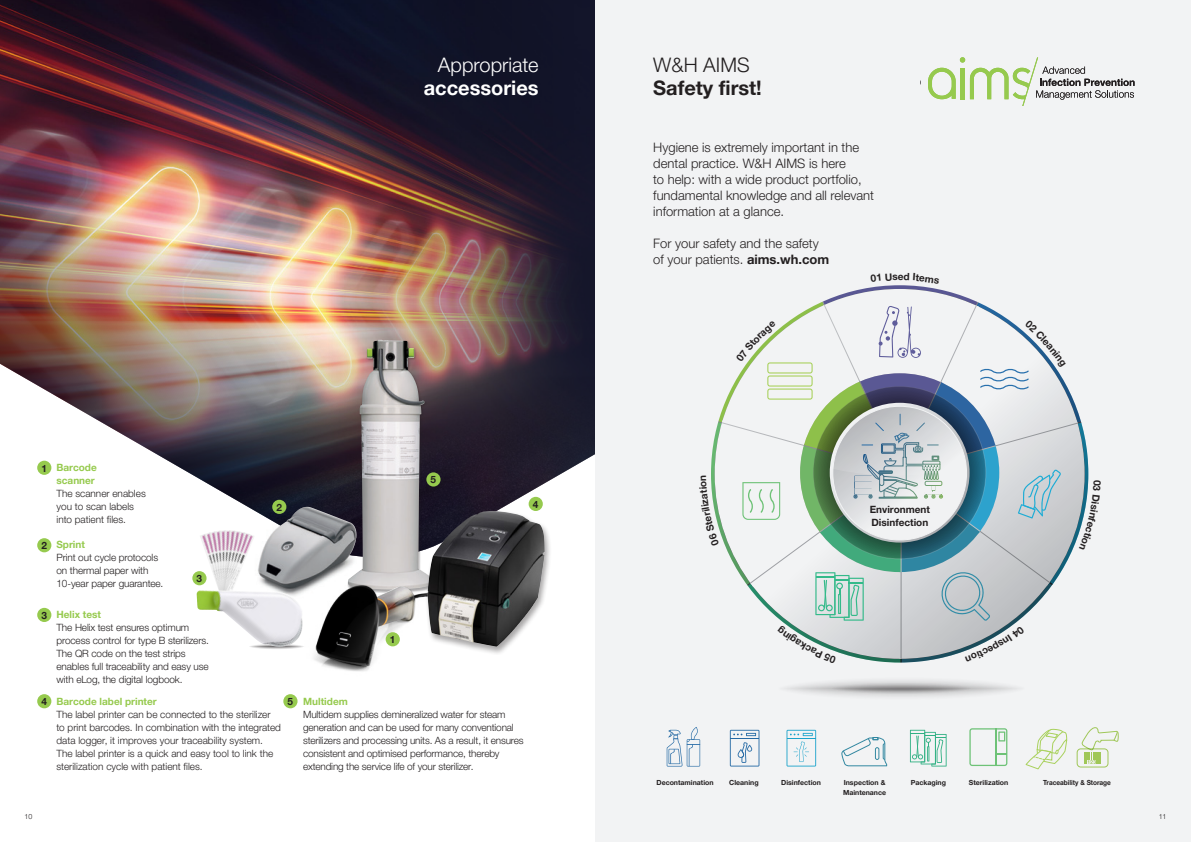
<style>
.page{position:relative;width:1191px;height:842px;background:#fff}
.page>*{position:absolute;margin:0;border:0;box-sizing:border-box;transform-origin:0 0}
.t1{font:700 20px "Helvetica Neue World 75";color:#231f20}
.t2{font:20px "Helvetica Neue World 45 Lt";color:#fff}
.t3{font:700 20px "Helvetica Neue World 75";color:#fff}
.t4{font:20px "Helvetica Neue World 45 Lt";color:#231f20}
.t5{font:13px/16px "Helvetica Neue World 45 Lt";color:#231f20}
.t6{font:10px/13px "Helvetica Neue World 45 Lt";letter-spacing:-.01em;color:#231f20}
.t7{font:700 10px/13px "Helvetica Neue World 75";color:#96ca4e}
.t8{font:700 10px/13px "Helvetica Neue World 75";color:#231f20}
.t9{font:700 7px "Helvetica Neue World 75";color:#231f20}
.t10{font:700 7px "Helvetica Neue World 75";color:#231f20;scale:.93 1}
.t11{font:7px "Helvetica Neue World 45 Lt";color:#231f20}
.s1{font-family:"Helvetica Neue World 75";font-weight:700}
</style>
<div class="page">
<img style="left:0;top:0;width:595px;height:553px">
<img style="left:259px;top:507px;width:88px;height:81px">
<div style="left:347px;top:339px;width:89px;height:254px;background:#231f20;opacity:.4"></div>
<img style="left:348px;top:340px;width:85px;height:245px">
<img style="left:199px;top:530px;width:56px;height:60px">
<svg style="left:248px;top:643px;width:57px;height:6px"></svg>
<img style="left:197px;top:590px;width:106px;height:57px">
<img style="left:304px;top:585px;width:120px;height:86px">
<div style="left:424px;top:509px;width:128px;height:146px;background:#231f20;opacity:.4"></div>
<img style="left:427px;top:511px;width:118px;height:136px">
<div style="left:595px;top:0;width:596px;height:842px;background:#f2f3f4"></div>
<div style="left:1076px;top:748px;width:32px;height:19px;border:1px solid #a9d15d;border-radius:4px"></div>
<svg style="left:1080px;top:727px;width:38px;height:37px"></svg>
<svg style="left:969px;top:728px;width:38px;height:38px"></svg>
<svg style="left:928px;top:57px;width:206px;height:48px"></svg>
<svg style="left:1025px;top:728px;width:42px;height:42px"></svg>
<div style="left:426px;top:472px;width:14px;height:15px;background:#96ca4e;border-radius:50%"></div>
<div style="left:386px;top:632px;width:14px;height:14px;background:#96ca4e;border-radius:50%"></div>
<div style="left:528px;top:497px;width:15px;height:14px;background:#96ca4e;border-radius:50%"></div>
<div style="left:37px;top:694px;width:14px;height:14px;background:#96ca4e;border-radius:50%"></div>
<div style="left:283px;top:694px;width:14px;height:14px;background:#96ca4e;border-radius:50%"></div>
<div style="left:272px;top:500px;width:14px;height:14px;background:#96ca4e;border-radius:50%"></div>
<div style="left:37px;top:538px;width:14px;height:14px;background:#96ca4e;border-radius:50%"></div>
<div style="left:37px;top:608px;width:14px;height:14px;background:#96ca4e;border-radius:50%"></div>
<div style="left:37px;top:461px;width:14px;height:14px;background:#96ca4e;border-radius:50%"></div>
<div style="left:192px;top:571px;width:14px;height:14px;background:#96ca4e;border-radius:50%"></div>
<svg style="left:711px;top:285px;width:378px;height:378px"></svg>
<h1 class="t2" style="left:438px;top:53px;width:102px">Appropriate</h1>
<h1 class="t3" style="left:424px;top:76px;width:116px">accessories</h1>
<p class="t8" style="left:41px;top:462px;width:7px">1</p>
<p class="t8" style="left:41px;top:539px;width:7px">2</p>
<p class="t8" style="left:41px;top:609px;width:7px">3</p>
<p class="t7" style="left:56px;top:461px;width:42px">Barcode scanner</p>
<p class="t6" style="left:56px;top:487px;width:91px">The scanner enables you to scan labels into patient files.</p>
<p class="t7" style="left:56px;top:538px;width:30px">Sprint</p>
<p class="t6" style="left:56px;top:551px;width:108px">Print out cycle protocols on thermal paper with<br>10-year paper guarantee.</p>
<p class="t7" style="left:56px;top:608px;width:46px">Helix test</p>
<p class="t6" style="left:56px;top:621px;width:154px">The Helix test ensures optimum process control for type B sterilizers.<br>The QR code on the test strips enables full traceability and easy use with eLog, the digital logbook.</p>
<p class="t8" style="left:197px;top:572px;width:7px">3</p>
<p class="t8" style="left:276px;top:501px;width:7px">2</p>
<p class="t7" style="left:56px;top:695px;width:102px">Barcode label printer</p>
<p class="t6" style="left:56px;top:708px;width:226px">The label printer can be connected to the sterilizer to print barcodes. In combination with the integrated data logger, it improves your traceability system.<br>The label printer is a quick and easy tool to link the sterilization cycle with patient files.</p>
<p class="t8" style="left:41px;top:695px;width:7px">4</p>
<p class="t8" style="left:287px;top:695px;width:7px">5</p>
<p class="t8" style="left:430px;top:473px;width:7px">5</p>
<p class="t8" style="left:533px;top:498px;width:7px">4</p>
<p class="t8" style="left:390px;top:633px;width:7px">1</p>
<p class="t7" style="left:303px;top:695px;width:46px">Multidem</p>
<p class="t6" style="left:303px;top:708px;width:222px">Multidem supplies demineralized water for steam generation and can be used for many conventional sterilizers and processing units. As a result, it ensures consistent and optimised performance, thereby extending the service life of your sterilizer.</p>
<h1 class="t4" style="left:653px;top:53px;width:98px">W&amp;H AIMS</h1>
<h1 class="t1" style="left:653px;top:76px;width:110px">Safety first!</h1>
<h2 class="t5" style="left:653px;top:139px;width:222px">Hygiene is extremely important in the dental practice. W&amp;H AIMS is here<br>to help: with a wide product portfolio, fundamental knowledge and all relevant information at a glance.</h2>
<h2 class="t5" style="left:653px;top:235px;width:177px">For your safety and the safety of your patients. <span class="s1">aims.wh.com</span></h2>
<p class="t8" style="left:897px;top:270px;width:7px">e</p>
<p class="t8" style="left:869px;top:503px;width:62px">Environment<br>Disinfection</p>
<p class="t9" style="left:656px;top:778px;width:59px">Decontamination</p>
<p class="t9" style="left:729px;top:778px;width:31px">Cleaning</p>
<p class="t9" style="left:781px;top:778px;width:41px">Disinfection</p>
<p class="t9" style="left:843px;top:778px;width:43px">Inspection &amp;</p>
<p class="t9" style="left:910px;top:778px;width:37px">Packaging</p>
<p class="t9" style="left:969px;top:778px;width:41px">Sterilization</p>
<p class="t10" style="left:1043px;top:778px;width:74px">Traceability &amp; Storage</p>
<p class="t9" style="left:843px;top:788px;width:45px">Maintenance</p>
<p class="t11" style="left:24px;top:812px;width:9px">10</p>
<p class="t11" style="left:1158px;top:812px;width:9px">11</p>
</div>
